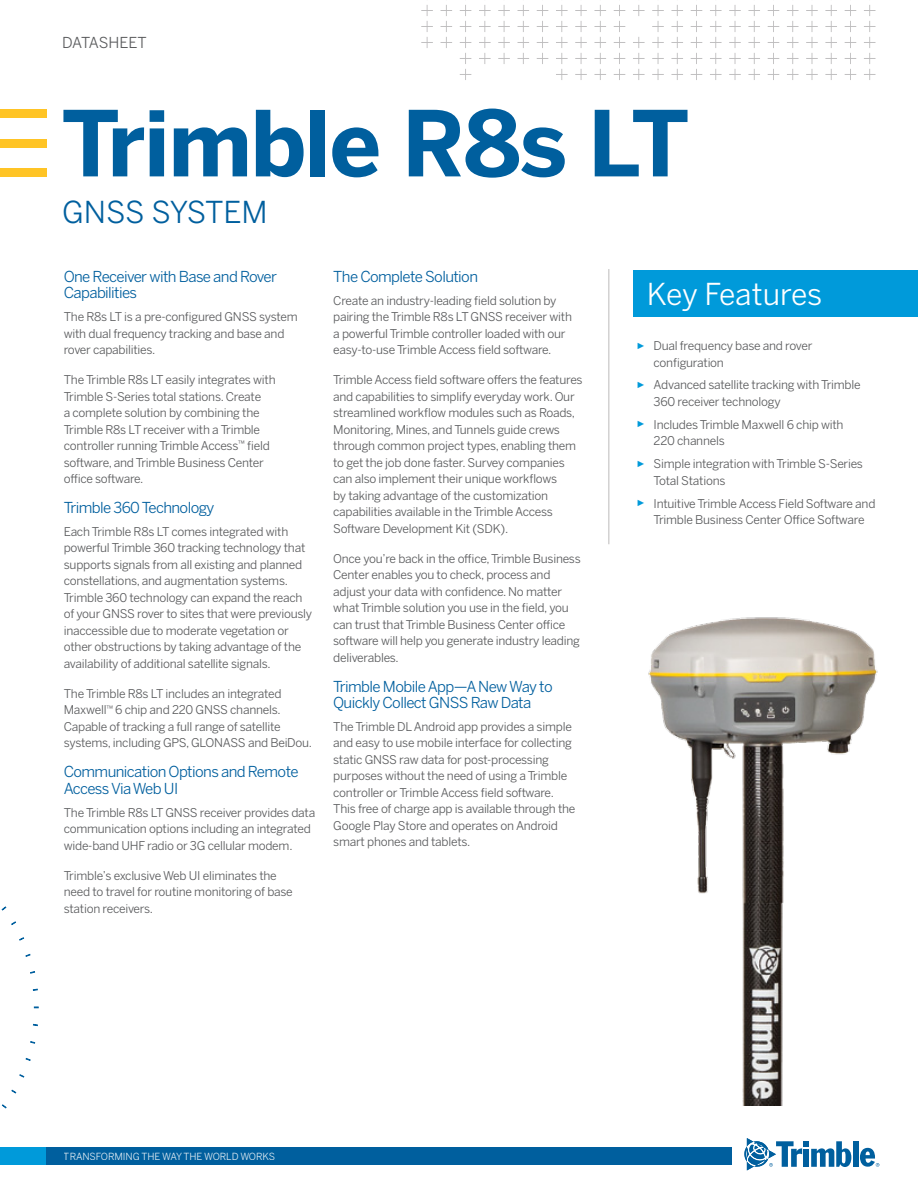
<style>
.page{position:relative;width:918px;height:1188px;background:#fff}
.page>*{position:absolute;margin:0;border:0;box-sizing:border-box;transform-origin:0 0}
.t1{font:700 90px "Benton Sans";letter-spacing:-.02em;color:#005f9e}
.t2{font:30px "Benton Sans";letter-spacing:-.01em;color:#fff}
.t3{font:30px "Benton Sans";letter-spacing:-.005em;color:#005f9e}
.t4{font:15px/16.5px "Benton Sans";letter-spacing:-.04em;color:#005f9e}
.t5{font:15px "Benton Sans";letter-spacing:-.01em;color:#58595b}
.t6{font:12px/16.5px "Benton Sans";letter-spacing:-.02em;color:#58595b}
.t7{font:9.75px "Benton Sans";letter-spacing:-.01em;color:#fff}
.s1{font-family:"Arial";font-size:9px;color:#009ada}
</style>
<div class="page">
<svg style="left:421px;top:5px;width:455px;height:75px"></svg>
<div style="left:0;top:110px;width:47px;height:8px;background:#ffc425"></div>
<div style="left:0;top:139px;width:47px;height:8px;background:#ffc425"></div>
<div style="left:0;top:168px;width:47px;height:8px;background:#ffc425"></div>
<div style="left:853px;top:1141px;width:5px;height:26px;background:#005f9e"></div>
<svg style="left:744px;top:1138px;width:107px;height:32px"></svg>
<svg style="left:860px;top:1148px;width:19px;height:19px"></svg>
<div style="left:0;top:1147px;width:730px;height:18px;background:#009ada"></div>
<div style="left:47px;top:1147px;width:685px;height:18px;background:#005f9e"></div>
<div style="left:633px;top:270px;width:285px;height:47px;background:#009ada"></div>
<hr style="left:608px;top:269px;width:2px;height:275px;background:#d2d1d1">
<svg style="left:30px;top:1041px;width:5px;height:3px"></svg>
<svg style="left:25px;top:1058px;width:6px;height:3px"></svg>
<svg style="left:19px;top:1074px;width:6px;height:4px"></svg>
<svg style="left:11px;top:1089px;width:6px;height:5px"></svg>
<svg style="left:2px;top:1104px;width:5px;height:5px"></svg>
<svg style="left:1px;top:906px;width:6px;height:5px"></svg>
<svg style="left:11px;top:921px;width:5px;height:4px"></svg>
<svg style="left:19px;top:937px;width:5px;height:4px"></svg>
<svg style="left:25px;top:954px;width:6px;height:3px"></svg>
<svg style="left:30px;top:971px;width:5px;height:3px"></svg>
<svg style="left:33px;top:988px;width:5px;height:3px"></svg>
<img style="left:648px;top:617px;width:230px;height:489px">
<p class="t5" style="left:62px;top:34px;width:86px">DATASHEET</p>
<h1 class="t1" style="left:61px;top:87px;width:630px">Trimble R8s LT</h1>
<h2 class="t3" style="left:62px;top:194px;width:207px">GNSS SYSTEM</h2>
<p class="t4" style="left:64px;top:268px;width:215px">One Receiver with Base and Rover<br>Capabilities</p>
<p class="t6" style="left:64px;top:309px;width:235px">The R8s LT is a pre-configured GNSS system with dual frequency tracking and base and rover capabilities.</p>
<p class="t6" style="left:64px;top:372px;width:213px">The Trimble R8s LT easily integrates with Trimble S-Series total stations. Create<br>a complete solution by combining the Trimble R8s LT receiver with a Trimble controller running Trimble Access<sup>™</sup> field software, and Trimble Business Center office software.</p>
<p class="t4" style="left:64px;top:499px;width:152px">Trimble 360 Technology</p>
<p class="t6" style="left:64px;top:523px;width:250px">Each Trimble R8s LT comes integrated with powerful Trimble 360 tracking technology that supports signals from all existing and planned constellations, and augmentation systems.<br>Trimble 360 technology can expand the reach of your GNSS rover to sites that were previously inaccessible due to moderate vegetation or other obstructions by taking advantage of the availability of additional satellite signals.</p>
<p class="t6" style="left:64px;top:685px;width:250px">The Trimble R8s LT includes an integrated Maxwell<sup>™</sup> 6 chip and 220 GNSS channels.<br>Capable of tracking a full range of satellite systems, including GPS, GLONASS and BeiDou.</p>
<p class="t4" style="left:64px;top:764px;width:236px">Communication Options and Remote<br>Access Via Web UI</p>
<p class="t6" style="left:64px;top:804px;width:253px">The Trimble R8s LT GNSS receiver provides data communication options including an integrated wide-band UHF radio or 3G cellular modem.</p>
<p class="t6" style="left:64px;top:867px;width:230px">Trimble’s exclusive Web UI eliminates the need to travel for routine monitoring of base station receivers.</p>
<p class="t4" style="left:333px;top:268px;width:146px">The Complete Solution</p>
<p class="t6" style="left:333px;top:292px;width:240px">Create an industry-leading field solution by pairing the Trimble R8s LT GNSS receiver with a powerful Trimble controller loaded with our easy‑to-use Trimble Access field software.</p>
<p class="t6" style="left:333px;top:372px;width:251px">Trimble Access field software offers the features and capabilities to simplify everyday work. Our streamlined workflow modules such as Roads, Monitoring, Mines, and Tunnels guide crews through common project types, enabling them to get the job done faster. Survey companies can also implement their unique workflows<br>by taking advantage of the customization capabilities available in the Trimble Access Software Development Kit (SDK).</p>
<p class="t6" style="left:333px;top:550px;width:249px">Once you’re back in the office, Trimble Business Center enables you to check, process and adjust your data with confidence. No matter what Trimble solution you use in the field, you can trust that Trimble Business Center office software will help you generate industry leading deliverables.</p>
<p class="t4" style="left:333px;top:678px;width:221px">Trimble Mobile App—A New Way to<br>Quickly Collect GNSS Raw Data</p>
<p class="t6" style="left:333px;top:718px;width:244px">The Trimble DL Android app provides a simple and easy to use mobile interface for collecting static GNSS raw data for post-processing purposes without the need of using a Trimble controller or Trimble Access field software.<br>This free of charge app is available through the Google Play Store and operates on Android smart phones and tablets.</p>
<h2 class="t2" style="left:647px;top:276px;width:177px">Key Features</h2>
<p class="t6" style="left:654px;top:338px;width:160px;text-indent:-17px"><span class="s1">►</span> Dual frequency base and rover configuration</p>
<p class="t6" style="left:654px;top:377px;width:209px;text-indent:-17px"><span class="s1">►</span> Advanced satellite tracking with Trimble<br>360 receiver technology</p>
<p class="t6" style="left:654px;top:416px;width:191px;text-indent:-17px"><span class="s1">►</span> Includes Trimble Maxwell 6 chip with<br>220 channels</p>
<p class="t6" style="left:654px;top:456px;width:211px;text-indent:-17px"><span class="s1">►</span> Simple integration with Trimble S-Series<br>Total Stations</p>
<p class="t6" style="left:637px;top:495px;width:240px;text-align:center"><span class="s1">►</span> Intuitive Trimble Access Field Software and<br>Trimble Business Center Office Software</p>
<p class="t7" style="left:64px;top:1150px;width:213px">TRANSFORMING THE WAY THE WORLD WORKS</p>
</div>
